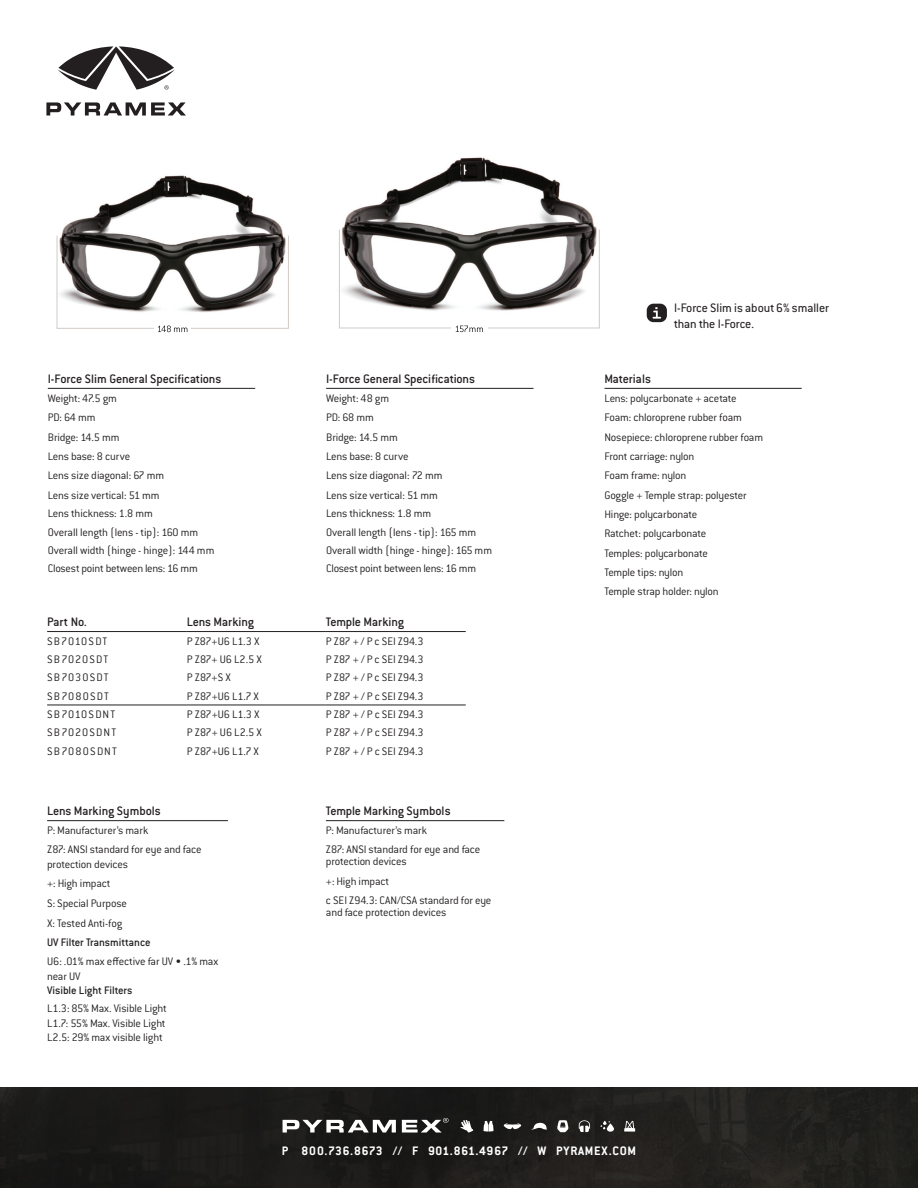
<style>
.page{position:relative;width:918px;height:1188px;background:#fff}
.page>*{position:absolute;margin:0;border:0;box-sizing:border-box;transform-origin:0 0}
.t1{font:500 13.5px "Conduit ITC Std";letter-spacing:-.01em;color:#231f20}
.t2{font:700 13.5px "Conduit ITC Std";letter-spacing:.05em;color:#fff}
.t3{font:13.5px/16.2px "Conduit ITC Std";color:#231f20}
.t4{font:300 12px/18.9px "Conduit ITC Std";letter-spacing:-.015em;color:#231f20}
.t5{font:300 12px "Conduit ITC Std";letter-spacing:.1em;color:#231f20}
.t6{font:500 12px "Conduit ITC Std";letter-spacing:-.01em;color:#231f20}
.t7{font:300 12px "Conduit ITC Std";letter-spacing:.09em;color:#231f20}
</style>
<div class="page">
<hr style="left:326px;top:388px;width:208px;height:1px;background:#231f20">
<hr style="left:48px;top:388px;width:207px;height:1px;background:#231f20">
<hr style="left:604px;top:388px;width:198px;height:1px;background:#231f20">
<svg style="left:187px;top:632px;width:279px;height:73px"></svg>
<hr style="left:47px;top:631px;width:140px;height:1px;background:#231f20">
<hr style="left:47px;top:705px;width:140px;height:1px;background:#231f20">
<hr style="left:187px;top:631px;width:139px;height:1px;background:#231f20">
<hr style="left:326px;top:631px;width:140px;height:1px;background:#231f20">
<hr style="left:187px;top:705px;width:139px;height:1px;background:#231f20">
<hr style="left:326px;top:705px;width:140px;height:1px;background:#231f20">
<hr style="left:47px;top:820px;width:181px;height:1px;background:#231f20">
<hr style="left:326px;top:820px;width:178px;height:1px;background:#231f20">
<svg style="left:46px;top:46px;width:140px;height:69px"></svg>
<img style="left:0;top:1088px;width:918px;height:100px">
<svg style="left:624px;top:1121px;width:11px;height:11px"></svg>
<svg style="left:600px;top:1121px;width:14px;height:11px"></svg>
<svg style="left:460px;top:1120px;width:13px;height:13px"></svg>
<svg style="left:484px;top:1121px;width:9px;height:11px"></svg>
<svg style="left:579px;top:1120px;width:11px;height:12px"></svg>
<svg style="left:557px;top:1120px;width:12px;height:12px"></svg>
<svg style="left:504px;top:1123px;width:17px;height:6px"></svg>
<svg style="left:531px;top:1122px;width:16px;height:8px"></svg>
<svg style="left:283px;top:1118px;width:166px;height:15px"></svg>
<div style="left:647px;top:304px;width:20px;height:18px;background:#231f20;border-radius:7px"></div>
<svg style="left:653px;top:307px;width:8px;height:12px"></svg>
<img style="left:342px;top:157px;width:255px;height:154px">
<img style="left:56px;top:175px;width:230px;height:140px">
<div style="left:57px;top:235px;width:232px;height:94px;border:1px solid #d1cbc6"></div>
<div style="left:155px;top:323px;width:36px;height:12px;background:#fff"></div>
<svg style="left:158px;top:326px;width:29px;height:6px"></svg>
<div style="left:339px;top:229px;width:261px;height:99px;border:1px solid #d1cbc6"></div>
<div style="left:451px;top:323px;width:36px;height:12px;background:#fff"></div>
<svg style="left:456px;top:326px;width:27px;height:6px"></svg>
<p class="t1" style="left:48px;top:371px;width:175px">I-Force Slim General Specifications</p>
<p class="t4" style="left:48px;top:388px;width:168px">Weight: 47.5 gm<br>PD: 64 mm<br>Bridge: 14.5 mm<br>Lens base: 8 curve<br>Lens size diagonal: 67 mm<br>Lens size vertical: 51 mm<br>Lens thickness: 1.8 mm<br>Overall length (lens - tip): 160 mm<br>Overall width (hinge - hinge): 144 mm<br>Closest point between lens: 16 mm</p>
<p class="t1" style="left:326px;top:371px;width:150px">I-Force General Specifications</p>
<p class="t4" style="left:326px;top:388px;width:167px">Weight: 48 gm<br>PD: 68 mm<br>Bridge: 14.5 mm<br>Lens base: 8 curve<br>Lens size diagonal: 72 mm<br>Lens size vertical: 51 mm<br>Lens thickness: 1.8 mm<br>Overall length (lens - tip): 165 mm<br>Overall width (hinge - hinge): 165 mm<br>Closest point between lens: 16 mm</p>
<p class="t1" style="left:47px;top:614px;width:41px">Part No.</p>
<p class="t1" style="left:187px;top:614px;width:69px">Lens Marking</p>
<p class="t1" style="left:326px;top:614px;width:80px">Temple Marking</p>
<p class="t7" style="left:47px;top:633px;width:62px">SB7010SDT</p>
<p class="t4" style="left:187px;top:631px;width:74px">P Z87+U6 L1.3 X</p>
<p class="t4" style="left:326px;top:631px;width:99px">P Z87 + / P c SEI Z94.3</p>
<p class="t7" style="left:47px;top:652px;width:63px">SB7020SDT</p>
<p class="t4" style="left:187px;top:649px;width:77px">P Z87+ U6 L2.5 X</p>
<p class="t4" style="left:326px;top:649px;width:99px">P Z87 + / P c SEI Z94.3</p>
<p class="t5" style="left:47px;top:670px;width:63px">SB7030SDT</p>
<p class="t4" style="left:187px;top:668px;width:46px">P Z87+S X</p>
<p class="t4" style="left:326px;top:668px;width:99px">P Z87 + / P c SEI Z94.3</p>
<p class="t5" style="left:47px;top:689px;width:63px">SB7080SDT</p>
<p class="t4" style="left:187px;top:686px;width:74px">P Z87+U6 L1.7 X</p>
<p class="t4" style="left:326px;top:686px;width:99px">P Z87 + / P c SEI Z94.3</p>
<p class="t5" style="left:47px;top:707px;width:70px">SB7010SDNT</p>
<p class="t4" style="left:187px;top:704px;width:74px">P Z87+U6 L1.3 X</p>
<p class="t4" style="left:326px;top:704px;width:99px">P Z87 + / P c SEI Z94.3</p>
<p class="t5" style="left:47px;top:725px;width:70px">SB7020SDNT</p>
<p class="t4" style="left:187px;top:723px;width:77px">P Z87+ U6 L2.5 X</p>
<p class="t4" style="left:326px;top:723px;width:99px">P Z87 + / P c SEI Z94.3</p>
<p class="t5" style="left:47px;top:744px;width:71px">SB7080SDNT</p>
<p class="t4" style="left:187px;top:741px;width:74px">P Z87+U6 L1.7 X</p>
<p class="t4" style="left:326px;top:741px;width:99px">P Z87 + / P c SEI Z94.3</p>
<p class="t1" style="left:47px;top:803px;width:115px">Lens Marking Symbols</p>
<p class="t4" style="left:47px;top:821px;width:156px">P: Manufacturer’s mark<br>Z87: ANSI standard for eye and face</p>
<p class="t4" style="left:47px;top:854px;width:83px;line-height:19.6px">protection devices +: High impact<br>S: Special Purpose<br>X: Tested Anti-fog</p>
<p class="t6" style="left:47px;top:935px;width:105px">UV Filter Transmittance</p>
<p class="t4" style="left:47px;top:954px;width:173px;line-height:14.4px">U6: .01% max effective far UV • .1% max near UV</p>
<p class="t6" style="left:47px;top:983px;width:87px">Visible Light Filters</p>
<p class="t4" style="left:47px;top:1001px;width:121px;line-height:14.4px;text-align:justify">L1.3: 85% Max. Visible Light L1.7: 55% Max. Visible Light L2.5: 29% max visible light</p>
<p class="t1" style="left:326px;top:803px;width:126px">Temple Marking Symbols</p>
<p class="t4" style="left:326px;top:821px;width:156px">P: Manufacturer’s mark<br>Z87: ANSI standard for eye and face</p>
<p class="t4" style="left:326px;top:852px;width:167px">protection devices<br>+: High impact<br>c SEI Z94.3: CAN/CSA standard for eye</p>
<p class="t4" style="left:326px;top:902px;width:122px">and face protection devices</p>
<p class="t3" style="left:674px;top:299px;width:156px">I-Force Slim is about 6% smaller than the I-Force.</p>
<p class="t1" style="left:604px;top:371px;width:48px">Materials</p>
<p class="t4" style="left:604px;top:388px;width:160px;line-height:19.4px">Lens: polycarbonate + acetate<br>Foam: chloroprene rubber foam<br>Nosepiece: chloroprene rubber foam<br>Front carriage: nylon<br>Foam frame: nylon<br>Goggle + Temple strap: polyester<br>Hinge: polycarbonate<br>Ratchet: polycarbonate<br>Temples: polycarbonate<br>Temple tips: nylon<br>Temple strap holder: nylon</p>
<p class="t2" style="left:282px;top:1142px;width:356px">P 800.736.8673 // F 901.861.4967 // W PYRAMEX.COM</p>
</div>
